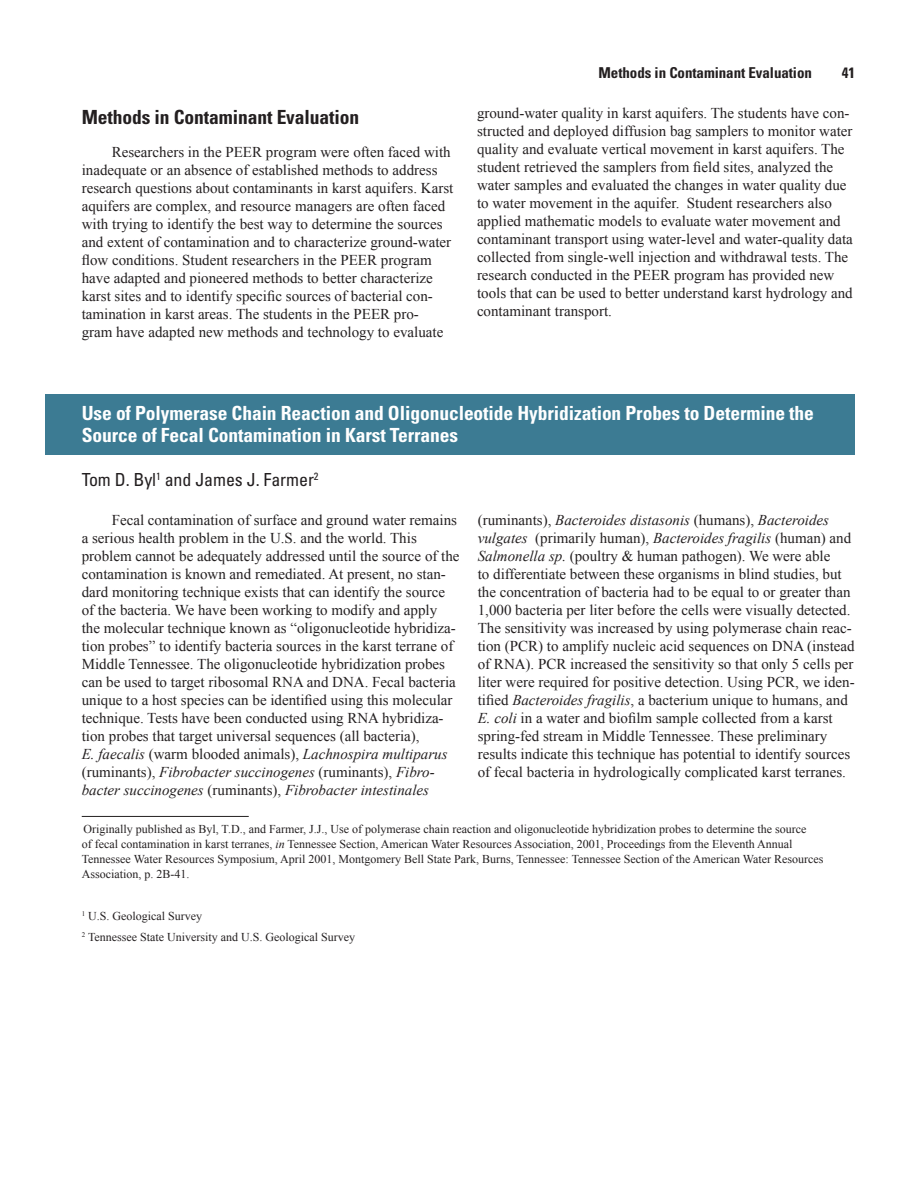
<style>
.page{position:relative;width:918px;height:1188px;background:#fff}
.page>*{position:absolute;margin:0;border:0;box-sizing:border-box;transform-origin:0 0}
.Heading_2{font:700 condensed 19.5px/22.5px "Univers";letter-spacing:-.005em;color:#fff}
.Heading_2-2{font:700 condensed 19.5px "Univers";letter-spacing:-.005em;color:#231f20}
.Heading_2-3{font:condensed 18px "Univers";letter-spacing:-.005em;color:#231f20}
.Body_Text{font:15px/18px "Times New Roman";color:#231f20}
.t1{font:700 condensed 15px "Univers";letter-spacing:-.005em;color:#231f20}
.Footnote{font:12px/15px "Times New Roman";color:#231f20}
.s1{font-style:italic}
</style>
<div class="page">
<div style="left:45px;top:394px;width:810px;height:60px;background:#3c7b93"></div>
<hr style="left:82px;top:816px;width:167px;height:1px;background:#231f20">
<p class="Heading_2-2" style="left:82px;top:105px;width:279px">Methods in Contaminant Evaluation</p>
<p class="Body_Text" style="left:82px;top:142px;width:373px;text-indent:30px">Researchers in the PEER program were often faced with inadequate or an absence of established methods to address research questions about contaminants in karst aquifers. Karst aquifers are complex, and resource managers are often faced with trying to identify the best way to determine the sources and extent of contamination and to characterize ground-water flow conditions. Student researchers in the PEER program have adapted and pioneered methods to better characterize karst sites and to identify specific sources of bacterial con&shy;tamination in karst areas. The students in the PEER pro&shy;gram have adapted new methods and technology to evaluate</p>
<p class="t1" style="left:599px;top:63px;width:215px">Methods in Contaminant Evaluation</p>
<p class="t1" style="left:842px;top:63px;width:15px">41</p>
<p class="Body_Text" style="left:477px;top:104px;width:377px">ground-water quality in karst aquifers. The students have con&shy;structed and deployed diffusion bag samplers to monitor water quality and evaluate vertical movement in karst aquifers. The student retrieved the samplers from field sites, analyzed the water samples and evaluated the changes in water quality due to water movement in the aquifer. Student researchers also applied mathematic models to evaluate water movement and contaminant transport using water-level and water-quality data collected from single-well injection and withdrawal tests. The research conducted in the PEER program has provided new tools that can be used to better understand karst hydrology and contaminant transport.</p>
<p class="Heading_2" style="left:82px;top:402px;width:734px">Use of Polymerase Chain Reaction and Oligonucleotide Hybridization Probes to Determine the<br>Source of Fecal Contamination in Karst Terranes</p>
<p class="Heading_2-3" style="left:82px;top:468px;width:238px">Tom D. Byl<sup>1</sup> and James J. Farmer<sup>2</sup></p>
<p class="Body_Text" style="left:82px;top:511px;width:379px;text-indent:30px">Fecal contamination of surface and ground water remains a serious health problem in the U.S. and the world. This problem cannot be adequately addressed until the source of the contamination is known and remediated. At present, no stan&shy;dard monitoring technique exists that can identify the source of the bacteria. We have been working to modify and apply<br>the molecular technique known as “oligonucleotide hybridiza&shy;tion probes” to identify bacteria sources in the karst terrane of Middle Tennessee. The oligonucleotide hybridization probes can be used to target ribosomal RNA and DNA. Fecal bacteria unique to a host species can be identified using this molecular technique. Tests have been conducted using RNA hybridiza&shy;tion probes that target universal sequences (all bacteria),<br><span class="s1">E. faecalis</span> (warm blooded animals), <span class="s1">Lachnospira multiparus </span>(ruminants), <span class="s1">Fibrobacter succinogenes</span> (ruminants), <span class="s1">Fibro&shy;bacter succinogenes</span> (ruminants), <span class="s1">Fibrobacter intestinales</span></p>
<p class="Body_Text" style="left:478px;top:511px;width:379px">(ruminants), <span class="s1">Bacteroides distasonis</span> (humans), <span class="s1">Bacteroides vulgates</span> (primarily human), <span class="s1">Bacteroides fragilis</span> (human) and <span class="s1">Salmonella sp.</span> (poultry &amp; human pathogen). We were able<br>to differentiate between these organisms in blind studies, but the concentration of bacteria had to be equal to or greater than 1,000 bacteria per liter before the cells were visually detected.<br>The sensitivity was increased by using polymerase chain reac&shy;tion (PCR) to amplify nucleic acid sequences on DNA (instead of RNA). PCR increased the sensitivity so that only 5 cells per liter were required for positive detection. Using PCR, we iden&shy;tified <span class="s1">Bacteroides fragilis</span>, a bacterium unique to humans, and <span class="s1">E. coli</span> in a water and biofilm sample collected from a karst spring-fed stream in Middle Tennessee. These preliminary results indicate this technique has potential to identify sources of fecal bacteria in hydrologically complicated karst terranes.</p>
<p class="Footnote" style="left:82px;top:822px;width:743px">Originally published as Byl, T.D., and Farmer, J.J., Use of polymerase chain reaction and oligonucleotide hybridization probes to determine the source<br>of fecal contamination in karst terranes, <span class="s1">in</span> Tennessee Section, American Water Resources Association, 2001, Proceedings from the Eleventh Annual Tennessee Water Resources Symposium, April 2001, Montgomery Bell State Park, Burns, Tennessee: Tennessee Section of the American Water Resources Association, p. 2B-41.</p>
<p class="Footnote" style="left:82px;top:909px;width:122px"><sup>1</sup> U.S. Geological Survey</p>
<p class="Footnote" style="left:82px;top:930px;width:275px"><sup>2</sup> Tennessee State University and U.S. Geological Survey</p>
</div>
